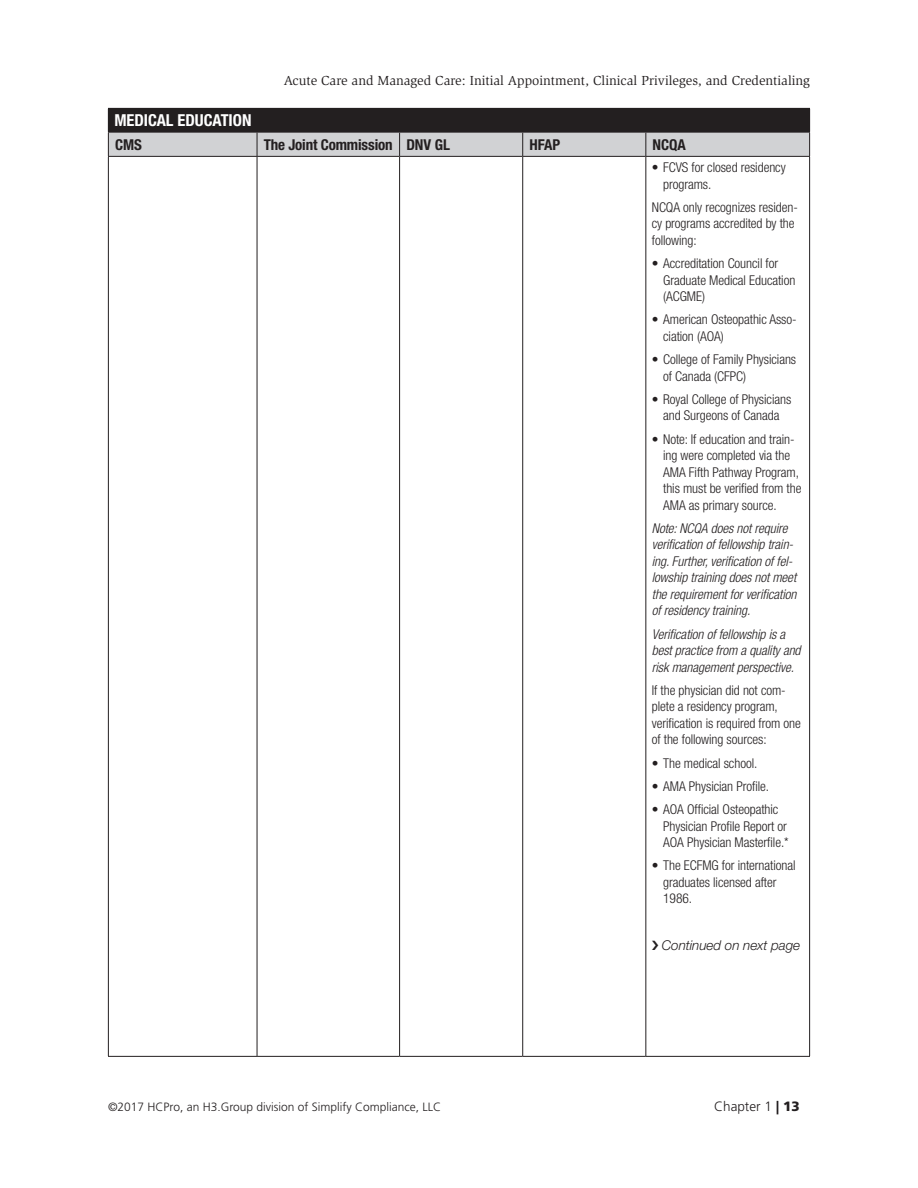
<style>
.page{position:relative;width:918px;height:1188px;background:#fff}
.page>*{position:absolute;margin:0;border:0;box-sizing:border-box;transform-origin:0 0}
.Table_Header_1{font:700 condensed 16.5px "Helvetica Neue LT Std";color:#fff}
.Table_Header{font:700 condensed 15px "Helvetica Neue LT Std";letter-spacing:-.01em;color:#231f20}
.Table_bullet{font:300 condensed 13.5px/16.5px "Helvetica Neue LT Std";letter-spacing:-.005em;color:#231f20}
.Table_body{font:italic 300 condensed 13.5px/16.5px "Helvetica Neue LT Std";letter-spacing:-.005em;color:#231f20}
.Table_body-2{font:300 condensed 13.5px/16.5px "Helvetica Neue LT Std";letter-spacing:-.005em;color:#231f20}
.t1{font:13.5px "Slimbach Std";color:#231f20}
.Table_body-3{font:italic 300 13.5px "Helvetica Neue LT Std";letter-spacing:-.005em;color:#231f20}
.t2{font:300 13.5px "Frutiger LT Std";color:#231f20}
.t3{font:300 12px "Frutiger LT Std";color:#231f20}
.s1{font-weight:900}
</style>
<div class="page">
<hr style="left:108px;top:156px;width:149px;height:1px;background:#231f20">
<hr style="left:257px;top:156px;width:143px;height:1px;background:#231f20">
<hr style="left:400px;top:156px;width:123px;height:1px;background:#231f20">
<hr style="left:523px;top:156px;width:123px;height:1px;background:#231f20">
<hr style="left:646px;top:156px;width:164px;height:1px;background:#231f20">
<hr style="left:108px;top:108px;width:149px;height:1px;background:#231f20">
<svg style="left:108px;top:109px;width:702px;height:47px;background:#787678"></svg>
<hr style="left:257px;top:108px;width:143px;height:1px;background:#231f20">
<hr style="left:400px;top:108px;width:123px;height:1px;background:#231f20">
<hr style="left:523px;top:108px;width:123px;height:1px;background:#231f20">
<hr style="left:646px;top:108px;width:164px;height:1px;background:#231f20">
<hr style="left:108px;top:157px;width:1px;height:899px;background:#231f20">
<hr style="left:257px;top:157px;width:1px;height:899px;background:#231f20">
<hr style="left:399px;top:157px;width:1px;height:899px;background:#231f20">
<hr style="left:522px;top:157px;width:1px;height:899px;background:#231f20">
<hr style="left:645px;top:157px;width:1px;height:899px;background:#231f20">
<hr style="left:809px;top:157px;width:1px;height:899px;background:#231f20">
<hr style="left:108px;top:1056px;width:149px;height:1px;background:#231f20">
<hr style="left:257px;top:1056px;width:143px;height:1px;background:#231f20">
<hr style="left:400px;top:1056px;width:123px;height:1px;background:#231f20">
<hr style="left:523px;top:1056px;width:123px;height:1px;background:#231f20">
<hr style="left:646px;top:1056px;width:164px;height:1px;background:#231f20">
<p class="t1" style="left:284px;top:73px;width:528px">Acute Care and Managed Care: Initial Appointment, Clinical Privileges, and Credentialing</p>
<p class="Table_Header_1" style="left:114px;top:110px;width:139px">MEDICAL EDUCATION</p>
<p class="Table_Header" style="left:115px;top:135px;width:28px">CMS</p>
<p class="Table_Header" style="left:264px;top:135px;width:130px">The Joint Commission</p>
<p class="Table_Header" style="left:406px;top:135px;width:45px">DNV GL</p>
<p class="Table_Header" style="left:529px;top:135px;width:32px">HFAP</p>
<p class="Table_Header" style="left:653px;top:135px;width:35px">NCQA</p>
<p class="Table_bullet" style="left:663px;top:159px;width:124px;text-indent:-11px">• FCVS for closed residency programs.</p>
<p class="Table_body-2" style="left:652px;top:199px;width:148px">NCQA only recognizes residen&shy;cy programs accredited by the following:</p>
<p class="Table_bullet" style="left:663px;top:255px;width:134px;text-indent:-11px">• Accreditation Council for<br>Graduate Medical Education (ACGME)</p>
<p class="Table_bullet" style="left:663px;top:311px;width:135px;text-indent:-11px">• American Osteopathic Asso&shy;ciation (AOA)</p>
<p class="Table_bullet" style="left:663px;top:351px;width:135px;text-indent:-11px">• College of Family Physicians of Canada (CFPC)</p>
<p class="Table_bullet" style="left:652px;top:391px;width:141px;text-align:center">• Royal College of Physicians and Surgeons of Canada</p>
<p class="Table_bullet" style="left:663px;top:430px;width:140px;text-indent:-11px">• Note: If education and train&shy;ing were completed via the<br>AMA Fifth Pathway Program, this must be verified from the<br>AMA as primary source.</p>
<p class="Table_body" style="left:652px;top:520px;width:146px">Note: NCQA does not require verification of fellowship train&shy;ing. Further, verification of fel&shy;lowship training does not meet the requirement for verification of residency training.</p>
<p class="Table_body" style="left:652px;top:626px;width:150px">Verification of fellowship is a best practice from a quality and risk management perspective.</p>
<p class="Table_body-2" style="left:652px;top:682px;width:151px">If the physician did not com&shy;plete a residency program, verification is required from one of the following sources:</p>
<p class="Table_bullet" style="left:652px;top:754px;width:107px">• The medical school.</p>
<p class="Table_bullet" style="left:652px;top:778px;width:119px">• AMA Physician Profile.</p>
<p class="Table_bullet" style="left:663px;top:801px;width:127px;text-indent:-11px">• AOA Official Osteopathic<br>Physician Profile Report or<br>AOA Physician Masterfile.*</p>
<p class="Table_bullet" style="left:663px;top:857px;width:134px;text-indent:-11px">• The ECFMG for international graduates licensed after<br>1986.</p>
<p class="Table_body-3" style="left:662px;top:937px;width:140px">Continued on next page</p>
<p class="t3" style="left:108px;top:1100px;width:335px">©2017 HCPro, an H3.Group division of Simplify Compliance, LLC</p>
<p class="t2" style="left:714px;top:1098px;width:87px">Chapter 1 <span class="s1">| 13</span></p>
</div>
